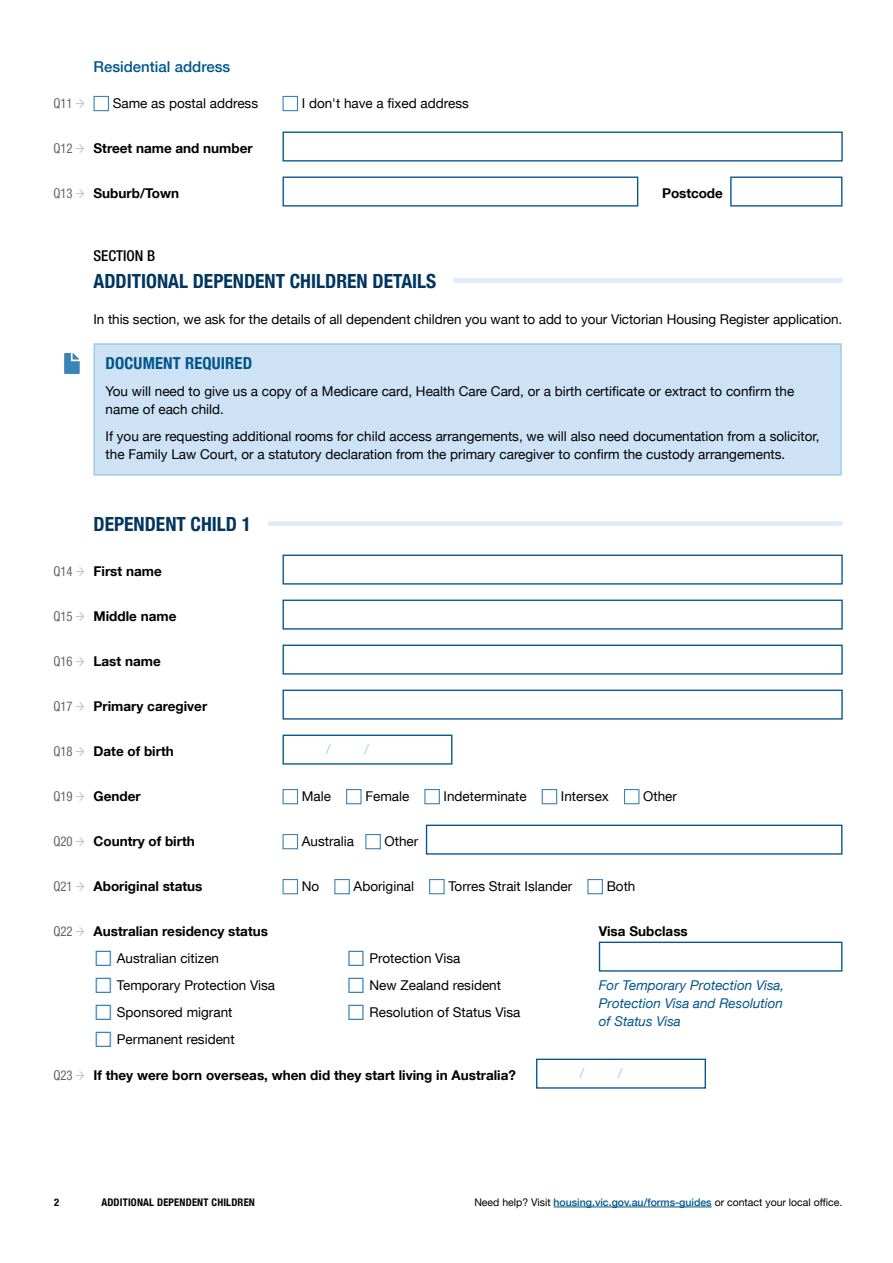
<style>
.page{position:relative;width:893px;height:1263px;background:#fff}
.page>*{position:absolute;margin:0;border:0;box-sizing:border-box;transform-origin:0 0}
.t1{font:700 condensed 19.5px "Helvetica Neue";color:#003660}
.t2{font:700 condensed 16.5px "Helvetica Neue";letter-spacing:.01em;color:#00558b}
.t3{font:500 15px "Helvetica Neue LT Com";color:#00558b}
.t4{font:500 condensed 15px "Helvetica Neue LT Com";color:#000}
.t5{font:13.5px/18px "Helvetica Neue";color:#000}
.t6{font:700 13.5px "Helvetica Neue LT Com";color:#000}
.t7{font:13.5px "Helvetica Neue LT Com";color:#000}
.t8{font:italic 13.5px/18px "Helvetica Neue LT Com";color:#00558b;text-align:justify}
.t9{font:condensed 13.5px "Helvetica Neue LT Com";color:#636466;scale:.94 1}
.t10{font:13.5px "Helvetica Neue LT Com";color:#9fcbed}
.t11{font:10.5px "Helvetica Neue";color:#000}
.t12{font:700 condensed 10.5px "Helvetica Neue";letter-spacing:.02em;color:#000}
.s1{font-family:"ADA Hybrid";font-weight:500;font-stretch:normal;font-size:10.5px;color:#c7c8ca}
.s2{font-family:"Arial";font-size:33px;color:#3a84b6}
.s3{font-family:"Helvetica Neue LT Com";font-weight:500;color:#00558b}
</style>
<div class="page">
<hr style="left:554px;top:1207px;width:158px;height:1px;background:#00558b">
<div style="left:94px;top:96px;width:15px;height:15px;border:1px solid #3a84b6"></div>
<div style="left:283px;top:96px;width:15px;height:15px;border:1px solid #3a84b6"></div>
<div style="left:283px;top:132px;width:560px;height:30px;border:1px solid #00558b"></div>
<div style="left:283px;top:177px;width:355px;height:30px;border:1px solid #00558b"></div>
<div style="left:730px;top:177px;width:112px;height:30px;border:1px solid #00558b"></div>
<div style="left:179px;top:278px;width:663px;height:5px;background:#deebf8"></div>
<div style="left:94px;top:271px;width:359px;height:16px;background:#fff"></div>
<div style="left:179px;top:521px;width:663px;height:5px;background:#deebf8"></div>
<div style="left:94px;top:514px;width:174px;height:16px;background:#fff"></div>
<div style="left:94px;top:344px;width:747px;height:131px;background:#cee2f5"></div>
<div style="left:94px;top:343px;width:748px;height:132px;border:2px solid #9fcbed"></div>
<svg style="left:64px;top:353px;width:16px;height:21px"></svg>
<div style="left:283px;top:555px;width:560px;height:30px;border:1px solid #00558b"></div>
<div style="left:283px;top:600px;width:560px;height:30px;border:1px solid #00558b"></div>
<div style="left:283px;top:645px;width:560px;height:30px;border:1px solid #00558b"></div>
<div style="left:283px;top:690px;width:560px;height:30px;border:1px solid #00558b"></div>
<div style="left:283px;top:735px;width:169px;height:30px;border:1px solid #00558b"></div>
<div style="left:283px;top:789px;width:15px;height:15px;border:1px solid #3a84b6"></div>
<div style="left:346px;top:789px;width:16px;height:15px;border:1px solid #3a84b6"></div>
<div style="left:424px;top:789px;width:16px;height:15px;border:1px solid #3a84b6"></div>
<div style="left:542px;top:789px;width:15px;height:15px;border:1px solid #3a84b6"></div>
<div style="left:624px;top:789px;width:15px;height:15px;border:1px solid #3a84b6"></div>
<div style="left:283px;top:834px;width:15px;height:15px;border:1px solid #3a84b6"></div>
<div style="left:365px;top:834px;width:16px;height:15px;border:1px solid #3a84b6"></div>
<div style="left:426px;top:825px;width:416px;height:30px;border:1px solid #00558b"></div>
<div style="left:283px;top:879px;width:15px;height:15px;border:1px solid #3a84b6"></div>
<div style="left:334px;top:879px;width:16px;height:15px;border:1px solid #3a84b6"></div>
<div style="left:429px;top:879px;width:16px;height:15px;border:1px solid #3a84b6"></div>
<div style="left:587px;top:879px;width:16px;height:15px;border:1px solid #3a84b6"></div>
<div style="left:599px;top:942px;width:243px;height:30px;border:1px solid #00558b"></div>
<div style="left:536px;top:1059px;width:170px;height:30px;border:1px solid #00558b"></div>
<p class="t9" style="left:53px;top:98px;width:35px">Q11 <span class="s1">→</span></p>
<p class="t9" style="left:53px;top:143px;width:35px">Q12 <span class="s1">→</span></p>
<p class="t9" style="left:53px;top:188px;width:35px">Q13 <span class="s1">→</span></p>
<p class="t3" style="left:94px;top:61px;width:138px">Residential address</p>
<p class="t5" style="left:113px;top:94px;width:147px">Same as postal address</p>
<p class="t5" style="left:302px;top:94px;width:169px">I don't have a fixed address</p>
<p class="t6" style="left:94px;top:143px;width:161px">Street name and number</p>
<p class="t6" style="left:94px;top:188px;width:87px">Suburb/Town</p>
<p class="t6" style="left:662px;top:188px;width:62px">Postcode</p>
<p class="t4" style="left:94px;top:250px;width:63px">SECTION B</p>
<h1 class="t1" style="left:94px;top:269px;width:344px">ADDITIONAL DEPENDENT CHILDREN DETAILS</h1>
<p class="t5" style="left:94px;top:310px;width:750px">In this section, we ask for the details of all dependent children you want to add to your Victorian Housing Register application.</p>
<p class="t2" style="left:106px;top:353px;width:148px">DOCUMENT REQUIRED</p>
<p class="t5" style="left:106px;top:382px;width:690px">You will need to give us a copy of a Medicare card, Health Care Card, or a birth certificate or extract to confirm the name of each child.</p>
<p class="t5" style="left:106px;top:427px;width:715px">If you are requesting additional rooms for child access arrangements, we will also need documentation from a solicitor, the Family Law Court, or a statutory declaration from the primary caregiver to confirm the custody arrangements.</p>
<p class="t9" style="left:53px;top:566px;width:35px">Q14 <span class="s1">→</span></p>
<p class="t9" style="left:53px;top:611px;width:35px">Q15 <span class="s1">→</span></p>
<p class="t9" style="left:53px;top:656px;width:35px">Q16 <span class="s1">→</span></p>
<p class="t9" style="left:53px;top:701px;width:35px">Q17 <span class="s1">→</span></p>
<p class="t9" style="left:53px;top:746px;width:35px">Q18 <span class="s1">→</span></p>
<p class="t9" style="left:53px;top:791px;width:35px">Q19 <span class="s1">→</span></p>
<p class="t9" style="left:53px;top:836px;width:35px">Q20 <span class="s1">→</span></p>
<p class="t9" style="left:53px;top:881px;width:35px">Q21 <span class="s1">→</span></p>
<p class="t9" style="left:53px;top:926px;width:35px">Q22 <span class="s1">→</span></p>
<p class="t9" style="left:53px;top:1070px;width:35px">Q23 <span class="s1">→</span></p>
<h1 class="t1" style="left:94px;top:512px;width:159px">DEPENDENT CHILD 1</h1>
<p class="t6" style="left:94px;top:566px;width:70px">First name</p>
<p class="t6" style="left:94px;top:611px;width:84px">Middle name</p>
<p class="t6" style="left:94px;top:656px;width:69px">Last name</p>
<p class="t6" style="left:94px;top:701px;width:115px">Primary caregiver</p>
<p class="t6" style="left:94px;top:746px;width:82px">Date of birth</p>
<p class="t10" style="left:326px;top:744px;width:6px">/</p>
<p class="t10" style="left:364px;top:744px;width:6px">/</p>
<p class="t6" style="left:94px;top:791px;width:49px">Gender</p>
<p class="t7" style="left:302px;top:791px;width:31px">Male</p>
<p class="t7" style="left:365px;top:791px;width:46px">Female</p>
<p class="t7" style="left:444px;top:791px;width:85px">Indeterminate</p>
<p class="t7" style="left:561px;top:791px;width:49px">Intersex</p>
<p class="t7" style="left:643px;top:791px;width:35px">Other</p>
<p class="t6" style="left:94px;top:836px;width:103px">Country of birth</p>
<p class="t7" style="left:302px;top:836px;width:54px">Australia</p>
<p class="t7" style="left:385px;top:836px;width:35px">Other</p>
<p class="t6" style="left:94px;top:881px;width:110px">Aboriginal status</p>
<p class="t7" style="left:302px;top:881px;width:19px">No</p>
<p class="t7" style="left:354px;top:881px;width:62px">Aboriginal</p>
<p class="t7" style="left:448px;top:881px;width:125px">Torres Strait Islander</p>
<p class="t7" style="left:607px;top:881px;width:30px">Both</p>
<p class="t6" style="left:94px;top:926px;width:176px">Australian residency status</p>
<p class="t7" style="left:94px;top:953px;width:127px"><span class="s2">□</span> Australian citizen</p>
<p class="t7" style="left:94px;top:980px;width:183px"><span class="s2">□</span> Temporary Protection Visa</p>
<p class="t7" style="left:94px;top:1007px;width:140px"><span class="s2">□</span> Sponsored migrant</p>
<p class="t7" style="left:94px;top:1034px;width:143px"><span class="s2">□</span> Permanent resident</p>
<p class="t6" style="left:599px;top:926px;width:90px">Visa Subclass</p>
<p class="t7" style="left:346px;top:953px;width:116px"><span class="s2">□</span> Protection Visa</p>
<p class="t7" style="left:346px;top:980px;width:156px"><span class="s2">□</span> New Zealand resident</p>
<p class="t7" style="left:346px;top:1007px;width:176px"><span class="s2">□</span> Resolution of Status Visa</p>
<p class="t8" style="left:599px;top:978px;width:187px">For Temporary Protection Visa, Protection Visa and Resolution of Status Visa</p>
<p class="t6" style="left:94px;top:1070px;width:424px">If they were born overseas, when did they start living in Australia?</p>
<p class="t10" style="left:580px;top:1068px;width:6px">/</p>
<p class="t10" style="left:618px;top:1068px;width:6px">/</p>
<p class="t12" style="left:54px;top:1196px;width:7px">2</p>
<p class="t12" style="left:101px;top:1196px;width:155px">ADDITIONAL DEPENDENT CHILDREN</p>
<p class="t11" style="left:474px;top:1196px;width:370px">Need help? Visit <span class="s3">housing.vic.gov.au/forms-guides</span> or contact your local office.</p>
</div>
